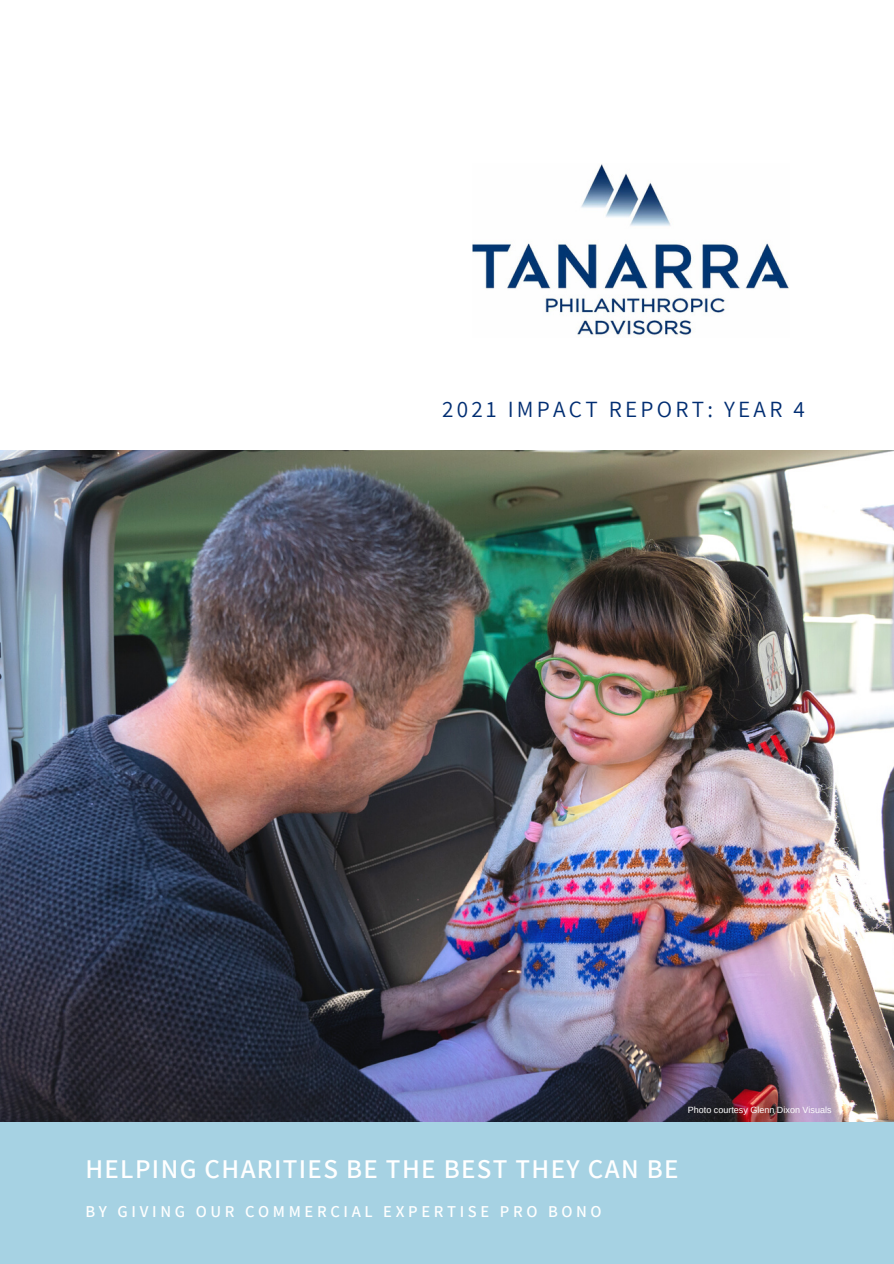
<style>
.page{position:relative;width:894px;height:1264px;background:#fff}
.page>*{position:absolute;margin:0;border:0;box-sizing:border-box;transform-origin:0 0}
.t1{font:600 27px "Assistant";letter-spacing:.05em;color:#fff}
.t2{font:23.25px "Assistant";letter-spacing:.14em;color:#002d72}
.t3{font:600 16.5px "Assistant";letter-spacing:.22em;color:#fff}
.t4{font:9px "Arimo";color:#fff}
</style>
<div class="page">
<img style="left:0;top:451px;width:893px;height:671px">
<div style="left:0;top:1122px;width:893px;height:141px;background:#a6d2e3"></div>
<img style="left:472px;top:164px;width:317px;height:172px">
<p class="t2" style="left:442px;top:393px;width:364px">2021 IMPACT REPORT: YEAR 4</p>
<p class="t4" style="left:687px;top:1104px;width:145px">Photo courtesy Glenn Dixon Visuals</p>
<p class="t1" style="left:85px;top:1150px;width:594px">HELPING CHARITIES BE THE BEST THEY CAN BE</p>
<p class="t3" style="left:85px;top:1199px;width:517px">BY GIVING OUR COMMERCIAL EXPERTISE PRO BONO</p>
</div>
